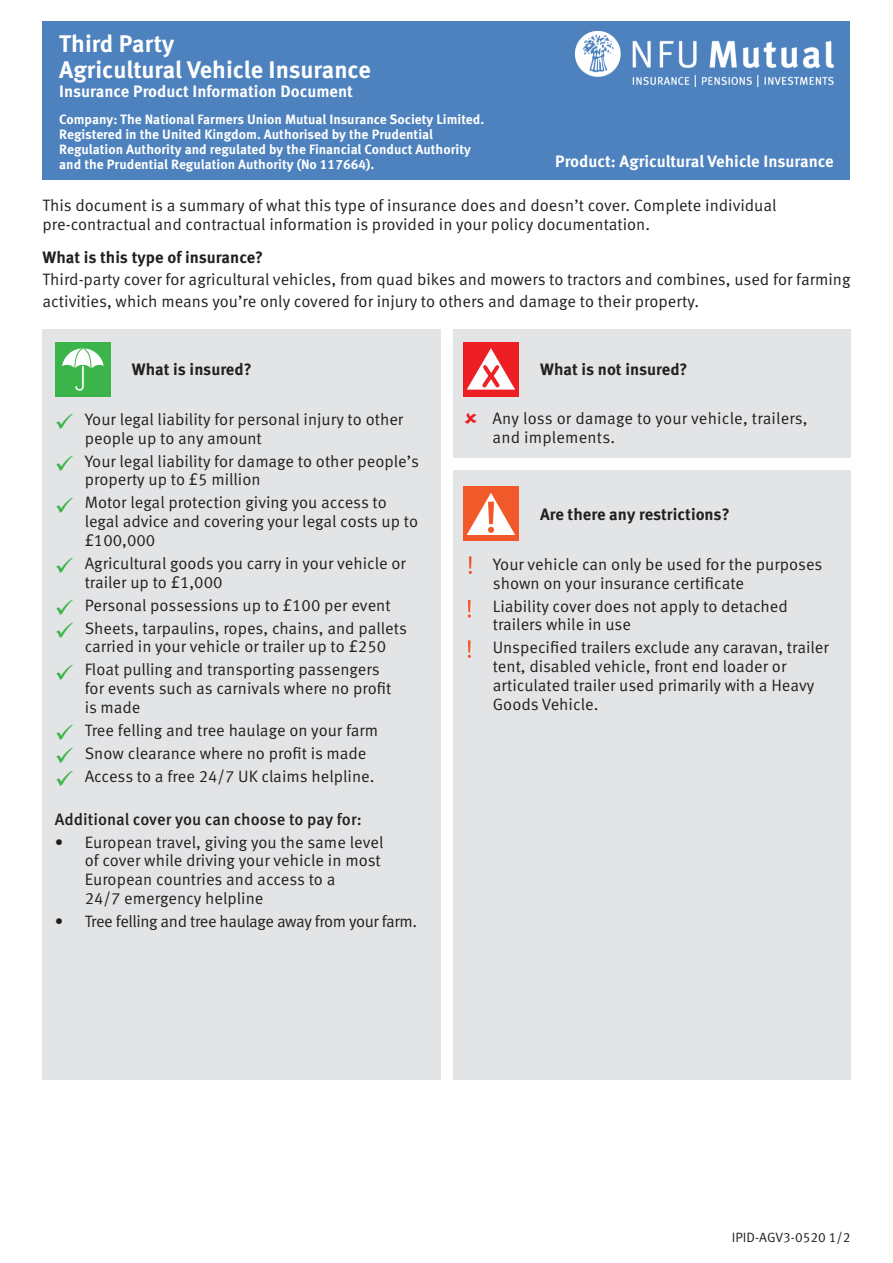
<style>
.page{position:relative;width:893px;height:1263px;background:#fff}
.page>*{position:absolute;margin:0;border:0;box-sizing:border-box;transform-origin:0 0}
.main_heading{font:700 24px "Meta Pro";color:#fff}
.body{font:16.5px/18.8px "Meta Pro";color:#231f20}
.exclamation_bullet{font:16.5px/18.8px "Meta Pro";color:#231f20}
.color_bullet{font:16.5px/18.8px "Meta Pro";letter-spacing:-.005em;color:#231f20}
.main_heading-2{font:700 16.5px "Meta Pro";color:#fff}
.sub_heading{font:700 16.5px "Meta Pro";color:#231f20}
.color_bullet-2{font:16.5px "Meta Pro";letter-spacing:-.03em;color:#231f20}
.t1{font:500 16.5px "Meta Pro";color:#231f20}
.main_heading-3{font:700 13.5px/15px "Meta Pro";color:#fff}
.t2{font:13.5px "Meta Pro";color:#231f20}
.s1{font-weight:700}
.s2{color:#3bb54a}
</style>
<div class="page">
<div style="left:43px;top:21px;width:807px;height:159px;background:#4d82be"></div>
<div style="left:453px;top:330px;width:397px;height:128px;background:#e3e4e6"></div>
<img style="left:575px;top:31px;width:259px;height:56px">
<div style="left:43px;top:330px;width:398px;height:750px;background:#e3e4e6"></div>
<div style="left:55px;top:342px;width:56px;height:54px;background:#3bb54a"></div>
<svg style="left:62px;top:348px;width:42px;height:43px"></svg>
<div style="left:453px;top:470px;width:397px;height:610px;background:#e3e4e6"></div>
<div style="left:463px;top:342px;width:56px;height:54px;background:#ed1f25"></div>
<svg style="left:467px;top:348px;width:48px;height:42px"></svg>
<svg style="left:469px;top:556px;width:3px;height:18px"></svg>
<div style="left:463px;top:487px;width:56px;height:54px;background:#f1592a"></div>
<svg style="left:467px;top:493px;width:48px;height:42px"></svg>
<svg style="left:468px;top:600px;width:3px;height:18px"></svg>
<svg style="left:468px;top:640px;width:3px;height:18px"></svg>
<p class="main_heading" style="left:59px;top:29px;width:117px">Third Party</p>
<p class="main_heading" style="left:59px;top:54px;width:313px">Agricultural Vehicle Insurance</p>
<p class="main_heading-2" style="left:59px;top:81px;width:295px">Insurance Product Information Document</p>
<p class="main_heading-3" style="left:59px;top:112px;width:427px">Company: The National Farmers Union Mutual Insurance Society Limited.<br>Registered in the United Kingdom. Authorised by the Prudential Regulation Authority and regulated by the Financial Conduct Authority and the Prudential Regulation Authority (No 117664).</p>
<p class="main_heading-2" style="left:555px;top:151px;width:280px">Product: Agricultural Vehicle Insurance</p>
<p class="body" style="left:43px;top:197px;width:736px">This document is a summary of what this type of insurance does and doesn’t cover. Complete individual pre-contractual and contractual information is provided in your policy documentation.</p>
<p class="body" style="left:43px;top:247px;width:809px;line-height:21.8px"><span class="s1">What is this type of insurance?<br></span>Third-party cover for agricultural vehicles, from quad bikes and mowers to tractors and combines, used for farming activities, which means you’re only covered for injury to others and damage to their property.</p>
<p class="sub_heading" style="left:132px;top:359px;width:121px">What is insured?</p>
<p class="body" style="left:85px;top:410px;width:320px;text-indent:-30px"><span class="s2">✓</span> Your legal liability for personal injury to other people up to any amount</p>
<p class="body" style="left:85px;top:452px;width:336px;text-indent:-30px"><span class="s2">✓</span> Your legal liability for damage to other people’s property up to £5 million</p>
<p class="body" style="left:85px;top:494px;width:335px;text-indent:-30px"><span class="s2">✓</span> Motor legal protection giving you access to legal advice and covering your legal costs up to £100,000</p>
<p class="body" style="left:85px;top:554px;width:323px;text-indent:-30px"><span class="s2">✓</span> Agricultural goods you carry in your vehicle or trailer up to £1,000</p>
<p class="body" style="left:55px;top:596px;width:337px"><span class="s2">✓</span> Personal possessions up to £100 per event</p>
<p class="body" style="left:55px;top:619px;width:354px;text-align:center"><span class="s2">✓</span> Sheets, tarpaulins, ropes, chains, and pallets carried in your vehicle or trailer up to £250</p>
<p class="body" style="left:85px;top:661px;width:308px;text-indent:-30px"><span class="s2">✓</span> Float pulling and transporting passengers for events such as carnivals where no profit is made</p>
<p class="body" style="left:55px;top:721px;width:325px"><span class="s2">✓</span> Tree felling and tree haulage on your farm</p>
<p class="body" style="left:55px;top:744px;width:313px"><span class="s2">✓</span> Snow clearance where no profit is made</p>
<p class="body" style="left:55px;top:767px;width:321px"><span class="s2">✓</span> Access to a free 24/7 UK claims helpline.</p>
<p class="t1" style="left:55px;top:808px;width:308px">Additional cover you can choose to pay for:</p>
<p class="color_bullet" style="left:85px;top:833px;width:300px;text-indent:-30px">• European travel, giving you the same level of cover while driving your vehicle in most European countries and access to a<br>24/7 emergency helpline</p>
<p class="color_bullet-2" style="left:55px;top:911px;width:364px">• Tree felling and tree haulage away from your farm.</p>
<p class="sub_heading" style="left:540px;top:359px;width:149px">What is not insured?</p>
<p class="body" style="left:492px;top:410px;width:317px">Any loss or damage to your vehicle, trailers, and implements.</p>
<p class="sub_heading" style="left:540px;top:504px;width:191px">Are there any restrictions?</p>
<p class="exclamation_bullet" style="left:493px;top:555px;width:331px">Your vehicle can only be used for the purposes shown on your insurance certificate</p>
<p class="exclamation_bullet" style="left:493px;top:597px;width:297px">Liability cover does not apply to detached trailers while in use</p>
<p class="exclamation_bullet" style="left:493px;top:639px;width:338px">Unspecified trailers exclude any caravan, trailer tent, disabled vehicle, front end loader or articulated trailer used primarily with a Heavy Goods Vehicle.</p>
<p class="t2" style="left:732px;top:1228px;width:120px">IPID-AGV3-0520 1/2</p>
</div>
